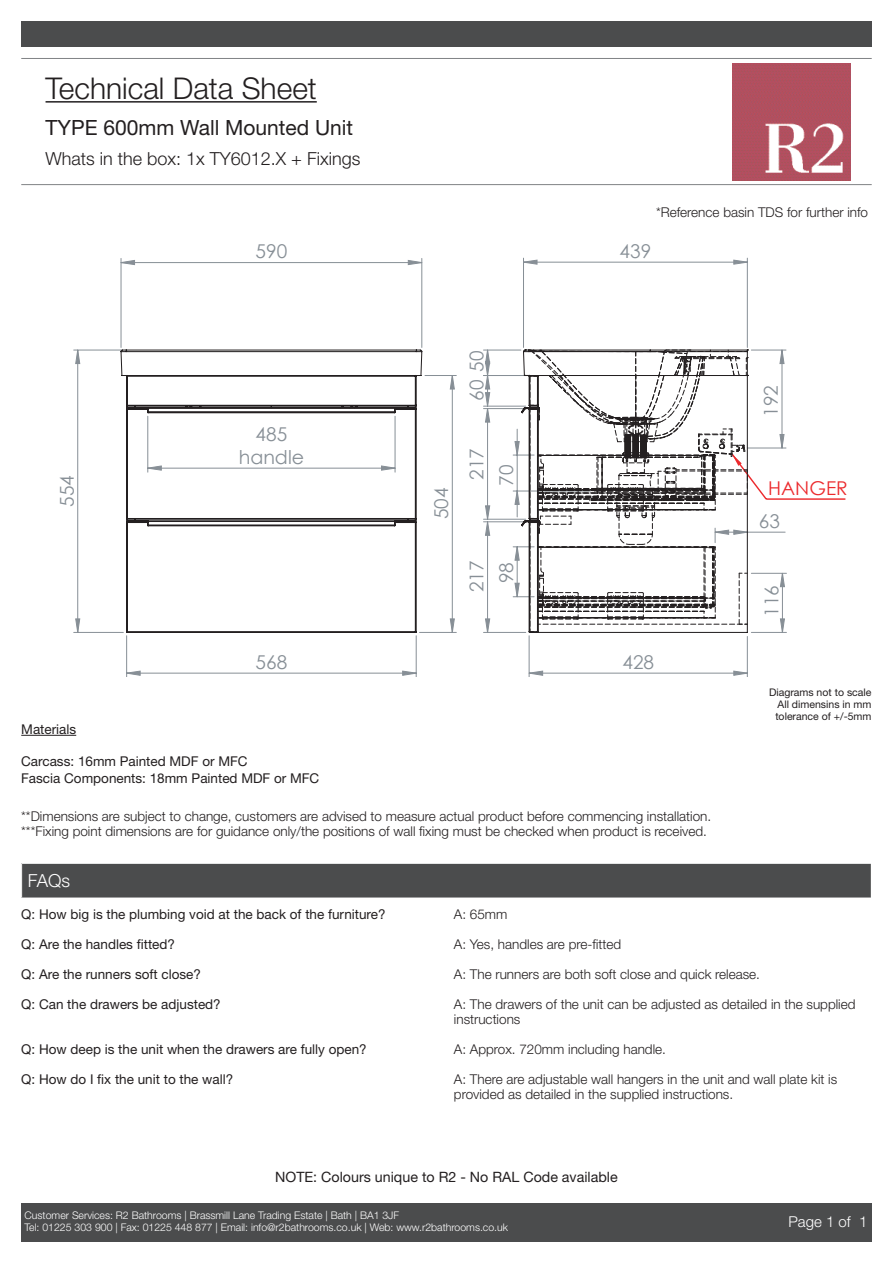
<style>
.page{position:relative;width:893px;height:1263px;background:#fff}
.page>*{position:absolute;margin:0;border:0;box-sizing:border-box;transform-origin:0 0}
.t1{font:300 30px "Helvetica Neue LT Std";color:#231f20}
.t2{font:21px "Helvetica Neue LT Std";color:#231f20}
.t3{font:19.05px/22.6px "Century Gothic";color:#878f96;text-align:center}
.t4{font:19.05px "Century Gothic";color:#ec2a2d}
.t5{font:300 18px "Helvetica Neue LT Std";color:#231f20}
.t6{font:300 18px "Helvetica Neue LT Std";color:#fff}
.t7{font:300 15px "Helvetica Neue LT Std";color:#fff}
.t8{font:14.25px "Helvetica Neue LT Std";color:#231f20}
.t9{font:300 13.5px/15px "Helvetica Neue LT Std";color:#231f20}
.t10{font:13.5px/16.2px "Helvetica Neue LT Std";color:#231f20}
.t11{font:300 10.5px/12.6px "Helvetica Neue LT Std";color:#fff}
.t12{font:10.5px/12px "Helvetica Neue LT Std";color:#231f20;text-align:justify}
</style>
<div class="page">
<img style="left:733px;top:63px;width:117px;height:118px">
<div style="left:21px;top:1203px;width:851px;height:39px;background:#4b4c4d"></div>
<hr style="left:46px;top:101px;width:271px;height:2px;background:#231f20">
<hr style="left:21px;top:58px;width:851px;height:1px;background:#808285">
<hr style="left:21px;top:184px;width:851px;height:1px;background:#808285">
<div style="left:21px;top:21px;width:851px;height:26px;background:#4b4c4d"></div>
<div style="left:22px;top:863px;width:849px;height:35px;background:#4b4c4d"></div>
<hr style="left:21px;top:863px;width:851px;height:1px;background:#fff">
<hr style="left:21px;top:735px;width:55px;height:1px;background:#231f20">
<hr style="left:421px;top:258px;width:1px;height:89px;background:#878f96">
<hr style="left:121px;top:258px;width:1px;height:89px;background:#878f96">
<hr style="left:416px;top:636px;width:1px;height:41px;background:#878f96">
<hr style="left:126px;top:636px;width:1px;height:41px;background:#878f96">
<hr style="left:747px;top:258px;width:1px;height:89px;background:#878f96">
<hr style="left:523px;top:258px;width:1px;height:89px;background:#878f96">
<hr style="left:747px;top:636px;width:1px;height:41px;background:#878f96">
<hr style="left:529px;top:636px;width:1px;height:41px;background:#878f96">
<hr style="left:74px;top:350px;width:49px;height:1px;background:#878f96">
<hr style="left:74px;top:632px;width:49px;height:1px;background:#878f96">
<hr style="left:751px;top:632px;width:35px;height:1px;background:#878f96">
<svg style="left:120px;top:260px;width:7px;height:5px"></svg>
<svg style="left:127px;top:260px;width:620px;height:415px"></svg>
<svg style="left:76px;top:350px;width:437px;height:282px"></svg>
<svg style="left:485px;top:349px;width:6px;height:58px"></svg>
<svg style="left:120px;top:349px;width:303px;height:284px"></svg>
<svg style="left:513px;top:349px;width:333px;height:283px"></svg>
<h1 class="t1" style="left:46px;top:70px;width:273px">Technical Data Sheet</h1>
<h2 class="t2" style="left:45px;top:115px;width:309px">TYPE 600mm Wall Mounted Unit</h2>
<h3 class="t5" style="left:45px;top:148px;width:316px">Whats in the box: 1x TY6012.X + Fixings</h3>
<h3 class="t3" style="left:256px;top:240px;width:33px">590</h3>
<h3 class="t3" style="left:55px;top:507px;width:33px;rotate:-90deg">554</h3>
<h3 class="t3" style="left:239px;top:423px;width:67px">485 handle</h3>
<h3 class="t3" style="left:256px;top:650px;width:33px">568</h3>
<p class="t10" style="left:21px;top:721px;width:56px">Materials</p>
<p class="t10" style="left:21px;top:753px;width:300px">Carcass: 16mm Painted MDF or MFC<br>Fascia Components: 18mm Painted MDF or MFC</p>
<h3 class="t3" style="left:430px;top:519px;width:33px;rotate:-90deg">504</h3>
<h3 class="t3" style="left:465px;top:401px;width:51px;rotate:-90deg">60 50</h3>
<h3 class="t3" style="left:465px;top:480px;width:33px;rotate:-90deg">217</h3>
<h3 class="t3" style="left:495px;top:486px;width:23px;rotate:-90deg">70</h3>
<h3 class="t3" style="left:465px;top:592px;width:33px;rotate:-90deg">217</h3>
<h3 class="t3" style="left:495px;top:583px;width:23px;rotate:-90deg">98</h3>
<p class="t9" style="left:656px;top:204px;width:214px">*Reference basin TDS for further info</p>
<h3 class="t3" style="left:620px;top:239px;width:33px">439</h3>
<h3 class="t3" style="left:622px;top:650px;width:33px">428</h3>
<h3 class="t3" style="left:759px;top:417px;width:33px;rotate:-90deg">192</h3>
<h3 class="t4" style="left:768px;top:474px;width:81px">HANGER</h3>
<h3 class="t3" style="left:759px;top:509px;width:23px">63</h3>
<h3 class="t3" style="left:760px;top:617px;width:33px;rotate:-90deg">116</h3>
<p class="t12" style="left:775px;top:686px;width:98px;text-indent:-6px">Diagrams not to scale All dimensins in mm tolerance of +/-5mm</p>
<p class="t9" style="left:21px;top:808px;width:691px">**Dimensions are subject to change, customers are advised to measure actual product before commencing installation. ***Fixing point dimensions are for guidance only/the positions of wall fixing must be checked when product is received.</p>
<h3 class="t6" style="left:28px;top:870px;width:44px">FAQs</h3>
<p class="t10" style="left:21px;top:906px;width:366px">Q: How big is the plumbing void at the back of the furniture?</p>
<p class="t10" style="left:21px;top:936px;width:155px">Q: Are the handles fitted?</p>
<p class="t10" style="left:21px;top:966px;width:181px">Q: Are the runners soft close?</p>
<p class="t10" style="left:21px;top:996px;width:201px">Q: Can the drawers be adjusted?</p>
<p class="t10" style="left:21px;top:1041px;width:347px">Q: How deep is the unit when the drawers are fully open?</p>
<p class="t10" style="left:21px;top:1071px;width:214px">Q: How do I fix the unit to the wall?</p>
<p class="t9" style="left:454px;top:906px;width:55px">A: 65mm</p>
<p class="t9" style="left:454px;top:936px;width:169px">A: Yes, handles are pre-fitted</p>
<p class="t9" style="left:454px;top:966px;width:308px">A: The runners are both soft close and quick release.</p>
<p class="t9" style="left:454px;top:996px;width:403px">A: The drawers of the unit can be adjusted as detailed in the supplied instructions</p>
<p class="t9" style="left:454px;top:1041px;width:214px">A: Approx. 720mm including handle.</p>
<p class="t9" style="left:454px;top:1071px;width:385px">A: There are adjustable wall hangers in the unit and wall plate kit is provided as detailed in the supplied instructions.</p>
<p class="t8" style="left:275px;top:1168px;width:344px">NOTE: Colours unique to R2 - No RAL Code available</p>
<p class="t11" style="left:25px;top:1208px;width:485px">Customer Services: R2 Bathrooms | Brassmill Lane Trading Estate | Bath | BA1 3JF<br>Tel: 01225 303 900 | Fax: 01225 448 877 | Email: info@r2bathrooms.co.uk | Web: www.r2bathrooms.co.uk</p>
<p class="t7" style="left:788px;top:1212px;width:80px">Page 1 of 1</p>
</div>
